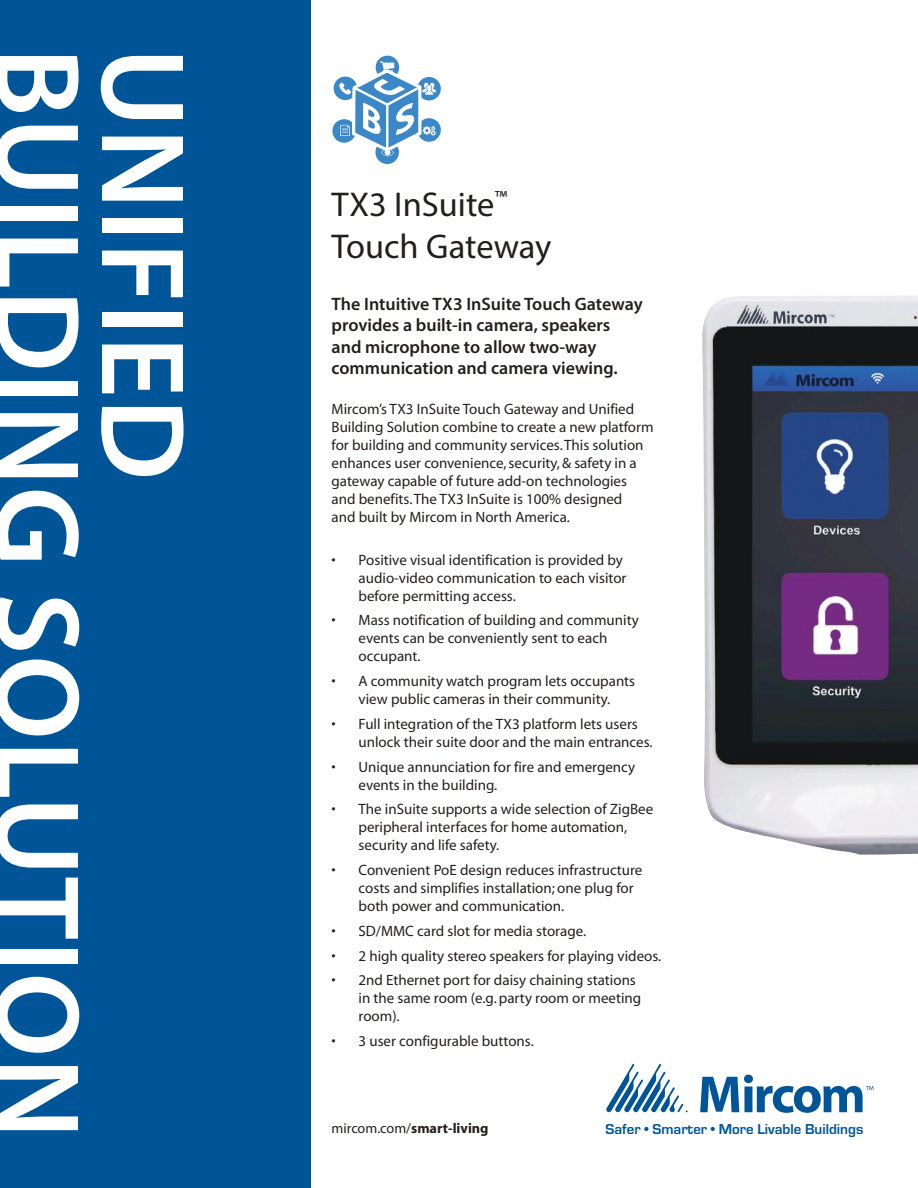
<style>
.page{position:relative;width:918px;height:1188px;background:#fff}
.page>*{position:absolute;margin:0;border:0;box-sizing:border-box;transform-origin:0 0}
.t1{font:600 120px "Myriad Pro";letter-spacing:.005em;color:#fff}
.t2{font:34.5px/41.4px "Myriad Pro";color:#241f1f}
.t3{font:600 18px/21.6px "Myriad Pro";color:#241f1f}
.t4{font:15px/18px "Myriad";color:#241f1f}
.t5{font:700 15px "Eurostile";color:#005598}
.t6{font:700 14.25px "Myriad";color:#241f1f}
.s1{font-weight:400}
</style>
<div class="page">
<img style="left:702px;top:296px;width:216px;height:559px">
<div style="left:0;top:0;width:310px;height:1188px;background:#005598"></div>
<div style="left:417px;top:118px;width:24px;height:24px;background:#3b87c7;border-radius:50%"></div>
<svg style="left:417px;top:77px;width:24px;height:23px"></svg>
<div style="left:334px;top:77px;width:23px;height:23px;background:#3b87c7;border-radius:50%"></div>
<div style="left:376px;top:56px;width:23px;height:23px;background:#3b87c7;border-radius:50%"></div>
<div style="left:332px;top:119px;width:24px;height:24px;background:#3b87c7;border-radius:50%"></div>
<div style="left:375px;top:141px;width:24px;height:23px;background:#3b87c7;border-radius:50%"></div>
<svg style="left:339px;top:62px;width:97px;height:94px"></svg>
<svg style="left:700px;top:1075px;width:173px;height:38px"></svg>
<svg style="left:606px;top:1064px;width:82px;height:49px"></svg>
<h1 class="t1" style="left:114px;top:48px;width:1093px;rotate:90deg">BUILDING SOLUTION</h1>
<h1 class="t1" style="left:219px;top:48px;width:434px;rotate:90deg">UNIFIED</h1>
<h2 class="t2" style="left:332px;top:184px;width:221px">TX3 InSuite<sup>™<br></sup>Touch Gateway</h2>
<p class="t3" style="left:332px;top:292px;width:313px">The Intuitive TX3 InSuite Touch Gateway provides a built-in camera, speakers and microphone to allow two-way communication and camera viewing.</p>
<p class="t4" style="left:332px;top:401px;width:324px">Mircom’s TX3 InSuite Touch Gateway and Unified Building Solution combine to create a new platform for building and community services. This solution enhances user convenience, security, &amp; safety in a gateway capable of future add-on technologies and benefits. The TX3 InSuite is 100% designed<br>and built by Mircom in North America.</p>
<p class="t4" style="left:359px;top:551px;width:269px;text-indent:-27px">• Positive visual identification is provided by audio-video communication to each visitor before permitting access.</p>
<p class="t4" style="left:359px;top:612px;width:282px;text-indent:-27px">• Mass notification of building and community events can be conveniently sent to each occupant.</p>
<p class="t4" style="left:332px;top:673px;width:305px;text-align:center">• A community watch program lets occupants view public cameras in their community.</p>
<p class="t4" style="left:359px;top:716px;width:296px;text-indent:-27px">• Full integration of the TX3 platform lets users unlock their suite door and the main entrances.</p>
<p class="t4" style="left:359px;top:758px;width:278px;text-indent:-27px">• Unique annunciation for fire and emergency events in the building.</p>
<p class="t4" style="left:359px;top:801px;width:296px;text-indent:-27px">• The inSuite supports a wide selection of ZigBee peripheral interfaces for home automation, security and life safety.</p>
<p class="t4" style="left:359px;top:862px;width:285px;text-indent:-27px">• Convenient PoE design reduces infrastructure costs and simplifies installation; one plug for both power and communication.</p>
<p class="t4" style="left:332px;top:923px;width:256px">• SD/MMC card slot for media storage.</p>
<p class="t4" style="left:332px;top:947px;width:331px">• 2 high quality stereo speakers for playing videos.</p>
<p class="t4" style="left:359px;top:972px;width:284px;text-indent:-27px">• 2nd Ethernet port for daisy chaining stations in the same room (e.g. party room or meeting room).</p>
<p class="t4" style="left:332px;top:1033px;width:204px">• 3 user configurable buttons.</p>
<p class="t6" style="left:332px;top:1121px;width:159px"><span class="s1">mircom.com/</span>smart-living</p>
<p class="t5" style="left:606px;top:1121px;width:259px">Safer • Smarter • More Livable Buildings</p>
</div>
